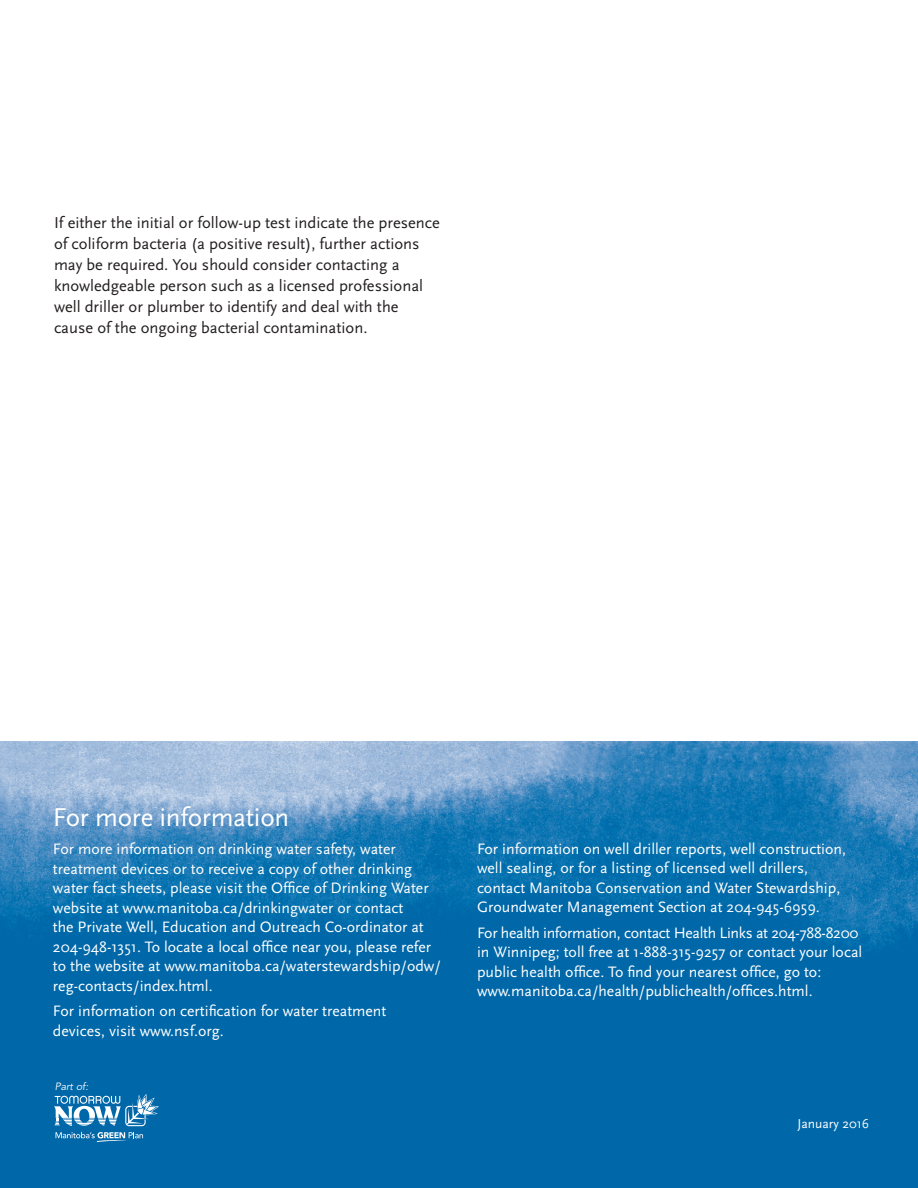
<style>
.page{position:relative;width:918px;height:1188px;background:#fff}
.page>*{position:absolute;margin:0;border:0;box-sizing:border-box;transform-origin:0 0}
.t1{font:27px "Scala Sans";letter-spacing:-.01em;color:#fff}
.t2{font:16.5px/21px "Scala Sans";color:#231f20}
.t3{font:15.75px/19.5px "Scala Sans";color:#fff}
.t4{font:13.5px "Scala Sans";color:#fff}
.t5{font:italic 10.5px "Avenir LT Std";color:#fff}
</style>
<div class="page">
<img style="left:0;top:742px;width:918px;height:446px">
<svg style="left:54px;top:1094px;width:105px;height:32px"></svg>
<svg style="left:56px;top:1132px;width:87px;height:10px"></svg>
<p class="t2" style="left:54px;top:213px;width:388px">If either the initial or follow-up test indicate the presence of coliform bacteria (a positive result), further actions may be required. You should consider contacting a knowledgeable person such as a licensed professional well driller or plumber to identify and deal with the cause of the ongoing bacterial contamination.</p>
<h1 class="t1" style="left:53px;top:802px;width:238px">For more information</h1>
<p class="t3" style="left:53px;top:840px;width:389px">For more information on drinking water safety, water treatment devices or to receive a copy of other drinking water fact sheets, please visit the Office of Drinking Water website at www.manitoba.ca/drinkingwater or contact<br>the Private Well, Education and Outreach Co-ordinator at 204-948-1351. To locate a local office near you, please refer to the website at www.manitoba.ca/waterstewardship/odw/ reg-contacts/index.html.</p>
<p class="t3" style="left:53px;top:1002px;width:335px">For information on certification for water treatment devices, visit www.nsf.org.</p>
<p class="t5" style="left:55px;top:1080px;width:35px">Part of:</p>
<p class="t3" style="left:477px;top:839px;width:371px">For information on well driller reports, well construction, well sealing, or for a listing of licensed well drillers, contact Manitoba Conservation and Water Stewardship, Groundwater Management Section at 204-945-6959.</p>
<p class="t3" style="left:477px;top:923px;width:387px">For health information, contact Health Links at 204-788-8200 in Winnipeg; toll free at 1-888-315-9257 or contact your local public health office. To find your nearest office, go to: www.manitoba.ca/health/publichealth/offices.html.</p>
<p class="t4" style="left:797px;top:1116px;width:73px">January 2016</p>
</div>
